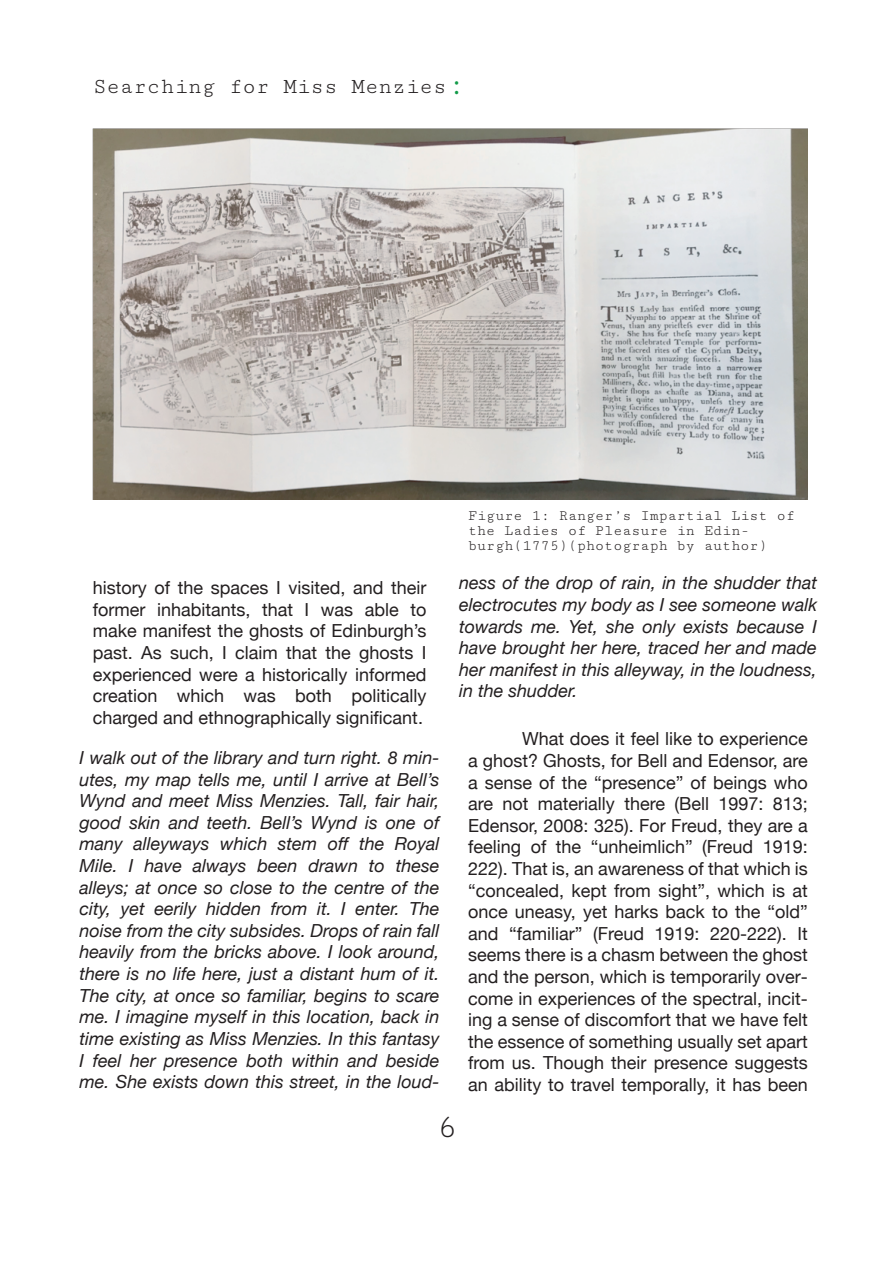
<style>
.page{position:relative;width:893px;height:1263px;background:#fff}
.page>*{position:absolute;margin:0;border:0;box-sizing:border-box;transform-origin:0 0}
.t1{font:32.55px "Cutive Mono";color:#231f20}
.t2{font:22.5px "Cutive Mono";color:#231f20}
.t3{font:18px/21.6px "Helvetica Neue";color:#231f20;text-align:justify}
.t4{font:italic 18px/21.6px "Helvetica Neue";color:#231f20;text-align:justify}
.t5{font:15px/15px "Cutive Mono";color:#231f20}
.s1{font-size:31.5px;color:#129a48}
</style>
<div class="page">
<img style="left:93px;top:128px;width:715px;height:371px">
<p class="t2" style="left:93px;top:74px;width:375px">Searching for Miss Menzies<span class="s1">:</span></p>
<p class="t5" style="left:468px;top:508px;width:328px">Figure 1: Ranger’s Impartial List of the Ladies of Pleasure in Edin&shy;burgh(1775)(photograph by author)</p>
<p class="t3" style="left:93px;top:577px;width:335px">history of the spaces I visited, and their former inhabitants, that I was able to make manifest the ghosts of Edinburgh’s past. As such, I claim that the ghosts I experienced were a historically informed creation which was both politically charged and ethnographically significant.</p>
<p class="t4" style="left:80px;top:746px;width:361px">I walk out of the library and turn right. 8 min&shy;utes, my map tells me, until I arrive at Bell’s Wynd and meet Miss Menzies. Tall, fair hair, good skin and teeth. Bell’s Wynd is one of many alleyways which stem off the Royal Mile. I have always been drawn to these alleys; at once so close to the centre of the city, yet eerily hidden from it. I enter. The noise from the city subsides. Drops of rain fall heavily from the bricks above. I look around, there is no life here, just a distant hum of it.<br>The city, at once so familiar, begins to scare me. I imagine myself in this location, back in time existing as Miss Menzies. In this fantasy I feel her presence both within and beside me. She exists down this street, in the loud-</p>
<p class="t4" style="left:459px;top:572px;width:360px">ness of the drop of rain, in the shudder that electrocutes my body as I see someone walk towards me. Yet, she only exists because I have brought her here, traced her and made her manifest in this alleyway, in the loudness, in the shudder.</p>
<p class="t3" style="left:468px;top:728px;width:341px;text-indent:54px">What does it feel like to experience a ghost? Ghosts, for Bell and Edensor, are a sense of the “presence” of beings who are not materially there (Bell 1997: 813; Edensor, 2008: 325). For Freud, they are a feeling of the “unheimlich” (Freud 1919:<br>222). That is, an awareness of that which is “concealed, kept from sight”, which is at once uneasy, yet harks back to the “old” and “familiar” (Freud 1919: 220-222). It seems there is a chasm between the ghost and the person, which is temporarily over&shy;come in experiences of the spectral, incit&shy;ing a sense of discomfort that we have felt the essence of something usually set apart from us. Though their presence suggests an ability to travel temporally, it has been</p>
<h1 class="t1" style="left:437px;top:1110px;width:21px">6</h1>
</div>
